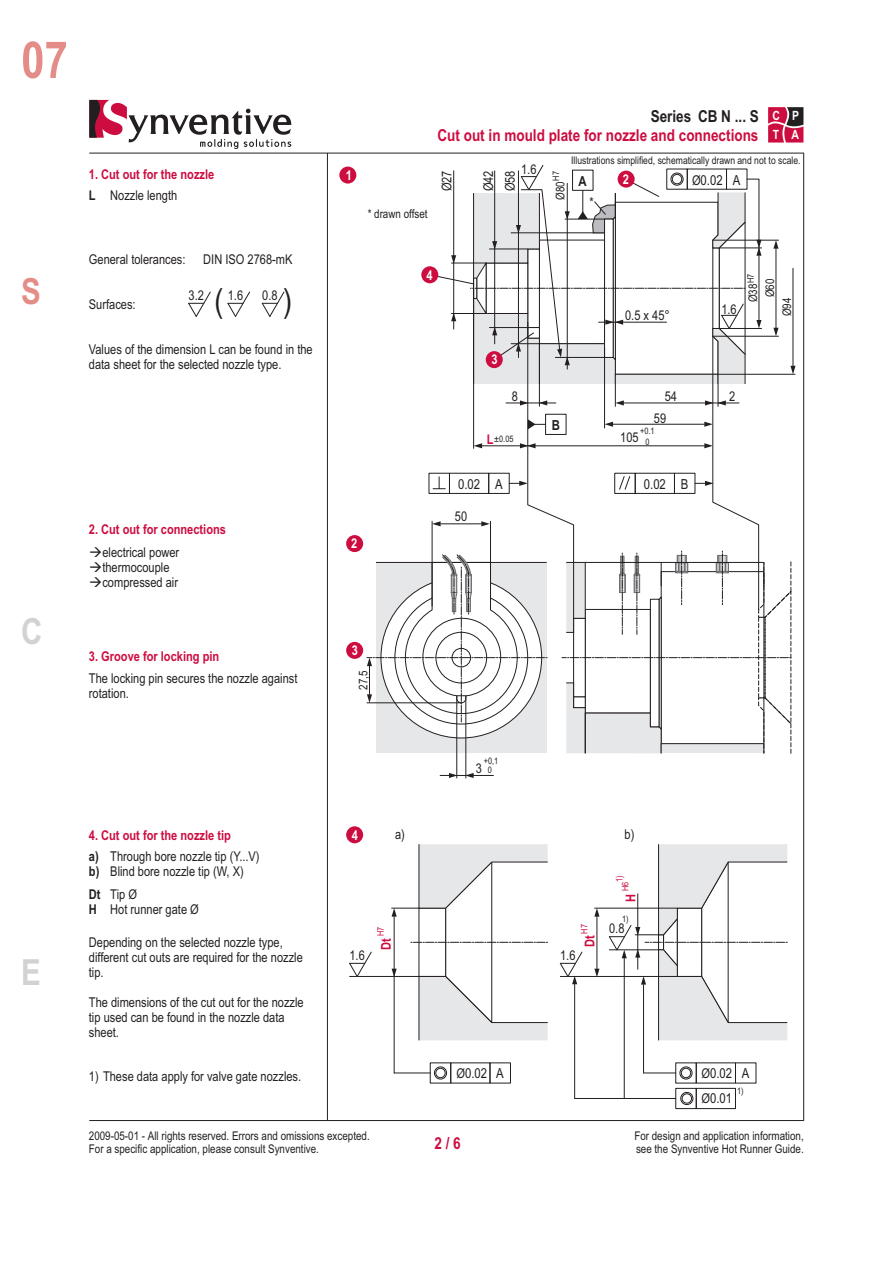
<style>
.page{position:relative;width:893px;height:1263px;background:#fff}
.page>*{position:absolute;margin:0;border:0;box-sizing:border-box;transform-origin:0 0}
.t1{font:700 51px "Arial Narrow";color:#e48c88}
.t2{font:700 36px "Arial Narrow";color:#d1d2d4}
.t3{font:700 36px "Arial Narrow";color:#e48c88}
.t4{font:32.85px "Arial Narrow";color:#231f20}
.t5{font:700 16.5px "Arial Narrow";color:#cd0d40}
.t6{font:700 16.5px "Arial Narrow";color:#231f20}
.t7{font:13.8px "Arial Narrow";color:#231f20}
.t8{font:700 13.8px "Arial Narrow";color:#231f20}
.t9{font:13.5px/15px "Arial Narrow";color:#231f20}
.t10{font:700 13.5px "Arial Narrow";color:#cd0d40}
.t11{font:700 13.5px/15px "Arial Narrow";color:#231f20}
.t12{font:700 13.5px "Arial Narrow";color:#fff}
.t13{font:700 12.75px/19.2px "Arial Narrow";color:#fff}
.t14{font:12px/13.5px "Arial Narrow";color:#231f20}
.t15{font:10.5px "Arial Narrow";color:#231f20}
.t16{font:9px/8.7px "Arial Narrow";color:#231f20;text-align:center}
.t17{font:9px "Arial Narrow";color:#cd0d40}
.s1{font-size:13.5px}
</style>
<div class="page">
<div style="left:346px;top:642px;width:17px;height:17px;background:#cd0d40;border-radius:50%"></div>
<div style="left:346px;top:535px;width:17px;height:17px;background:#cd0d40;border-radius:50%"></div>
<div style="left:339px;top:167px;width:17px;height:17px;background:#cd0d40;border-radius:50%"></div>
<div style="left:346px;top:826px;width:17px;height:17px;background:#cd0d40;border-radius:50%"></div>
<div style="left:490px;top:1063px;width:21px;height:20px;border:1px solid #231f20"></div>
<hr style="left:394px;top:917px;width:1px;height:156px;background:#231f20">
<svg style="left:349px;top:951px;width:23px;height:26px"></svg>
<hr style="left:350px;top:976px;width:69px;height:1px;background:#231f20">
<hr style="left:394px;top:1073px;width:36px;height:1px;background:#231f20">
<svg style="left:392px;top:844px;width:157px;height:197px"></svg>
<div style="left:430px;top:1063px;width:21px;height:20px;border:1px solid #231f20"></div>
<div style="left:450px;top:1063px;width:40px;height:20px;border:1px solid #231f20"></div>
<div style="left:434px;top:1066px;width:13px;height:13px;border:1px solid #231f20;border-radius:50%"></div>
<div style="left:435px;top:1068px;width:11px;height:10px;border:1px solid #231f20;border-radius:50%"></div>
<svg style="left:188px;top:291px;width:23px;height:26px"></svg>
<svg style="left:227px;top:291px;width:23px;height:26px"></svg>
<svg style="left:262px;top:291px;width:22px;height:26px"></svg>
<hr style="left:597px;top:917px;width:1px;height:52px;background:#231f20">
<hr style="left:624px;top:958px;width:1px;height:140px;background:#231f20">
<hr style="left:643px;top:984px;width:1px;height:89px;background:#231f20">
<hr style="left:574px;top:984px;width:1px;height:114px;background:#231f20">
<hr style="left:595px;top:908px;width:82px;height:1px;background:#231f20">
<hr style="left:560px;top:976px;width:117px;height:1px;background:#231f20">
<hr style="left:643px;top:1073px;width:33px;height:1px;background:#231f20">
<hr style="left:575px;top:1098px;width:101px;height:1px;background:#231f20">
<svg style="left:594px;top:969px;width:5px;height:7px"></svg>
<svg style="left:594px;top:908px;width:5px;height:9px"></svg>
<svg style="left:609px;top:844px;width:179px;height:197px"></svg>
<svg style="left:560px;top:951px;width:23px;height:33px"></svg>
<div style="left:675px;top:1088px;width:21px;height:21px;border:1px solid #231f20"></div>
<div style="left:696px;top:1088px;width:40px;height:21px;border:1px solid #231f20"></div>
<div style="left:696px;top:1063px;width:40px;height:20px;border:1px solid #231f20"></div>
<div style="left:680px;top:1092px;width:13px;height:13px;border:1px solid #231f20;border-radius:50%"></div>
<div style="left:679px;top:1066px;width:13px;height:13px;border:1px solid #231f20;border-radius:50%"></div>
<div style="left:682px;top:1093px;width:10px;height:10px;border:1px solid #231f20;border-radius:50%"></div>
<div style="left:681px;top:1068px;width:10px;height:10px;border:1px solid #231f20;border-radius:50%"></div>
<hr style="left:440px;top:775px;width:53px;height:1px;background:#231f20">
<svg style="left:449px;top:773px;width:7px;height:5px"></svg>
<svg style="left:465px;top:773px;width:9px;height:5px"></svg>
<hr style="left:466px;top:692px;width:1px;height:86px;background:#231f20">
<hr style="left:456px;top:692px;width:1px;height:86px;background:#231f20">
<svg style="left:367px;top:165px;width:428px;height:589px"></svg>
<div style="left:486px;top:351px;width:17px;height:17px;background:#cd0d40;border-radius:50%"></div>
<svg style="left:89px;top:100px;width:202px;height:49px"></svg>
<hr style="left:803px;top:153px;width:1px;height:967px;background:#231f20">
<hr style="left:89px;top:153px;width:715px;height:1px;background:#231f20">
<hr style="left:89px;top:1120px;width:715px;height:1px;background:#231f20">
<hr style="left:327px;top:153px;width:1px;height:967px;background:#231f20">
<svg style="left:768px;top:107px;width:35px;height:36px"></svg>
<h1 class="t1" style="left:21px;top:41px;width:48px">07</h1>
<h2 class="t3" style="left:21px;top:278px;width:21px">S</h2>
<p class="t10" style="left:89px;top:169px;width:127px">1. Cut out for the nozzle</p>
<p class="t11" style="left:89px;top:189px;width:8px">L</p>
<p class="t9" style="left:110px;top:189px;width:69px">Nozzle length</p>
<p class="t9" style="left:89px;top:253px;width:98px">General tolerances:</p>
<p class="t9" style="left:89px;top:298px;width:48px">Surfaces:</p>
<p class="t9" style="left:89px;top:343px;width:225px">Values of the dimension L can be found in the data sheet for the selected nozzle type.</p>
<p class="t9" style="left:203px;top:253px;width:91px">DIN ISO 2768-mK</p>
<h3 class="t4" style="left:214px;top:288px;width:10px">(</h3>
<h3 class="t4" style="left:283px;top:288px;width:10px">)</h3>
<p class="t9" style="left:189px;top:289px;width:17px">3.2</p>
<p class="t9" style="left:228px;top:289px;width:17px">1.6</p>
<p class="t9" style="left:262px;top:289px;width:17px">0.8</p>
<h2 class="t2" style="left:21px;top:618px;width:23px">C</h2>
<p class="t10" style="left:89px;top:524px;width:139px">2. Cut out for connections</p>
<p class="t9" style="left:102px;top:546px;width:78px">electrical power</p>
<p class="t9" style="left:102px;top:561px;width:77px">thermocouple compressed air</p>
<p class="t10" style="left:89px;top:651px;width:132px">3. Groove for locking pin</p>
<p class="t9" style="left:89px;top:671px;width:210px">The locking pin secures the nozzle against rotation.</p>
<p class="t12" style="left:346px;top:170px;width:8px">1</p>
<p class="t14" style="left:368px;top:208px;width:61px">* drawn offset</p>
<p class="t6" style="left:651px;top:110px;width:110px">Series CB N ... S</p>
<p class="t5" style="left:437px;top:129px;width:323px">Cut out in mould plate for nozzle and connections</p>
<p class="t13" style="left:772px;top:107px;width:28px">C P<br>T A</p>
<p class="t9" style="left:440px;top:191px;width:22px;rotate:-90deg">Ø27</p>
<p class="t9" style="left:482px;top:191px;width:22px;rotate:-90deg">Ø42</p>
<p class="t9" style="left:521px;top:163px;width:17px">1.6</p>
<p class="t9" style="left:504px;top:191px;width:22px;rotate:-90deg">Ø58</p>
<p class="t15" style="left:571px;top:156px;width:231px">Illustrations simplified, schematically drawn and not to scale.</p>
<p class="t14" style="left:555px;top:200px;width:30px;rotate:-90deg">Ø80<sup>H7</sup></p>
<p class="t8" style="left:578px;top:176px;width:10px">A</p>
<p class="t9" style="left:589px;top:196px;width:6px">*</p>
<p class="t12" style="left:623px;top:174px;width:8px">2</p>
<p class="t7" style="left:692px;top:175px;width:50px"><span class="s1">Ø</span>0.02 A</p>
<p class="t12" style="left:351px;top:539px;width:8px">2</p>
<p class="t12" style="left:426px;top:270px;width:8px">4</p>
<p class="t9" style="left:625px;top:309px;width:46px">0.5 x 45°</p>
<p class="t9" style="left:721px;top:303px;width:17px">1.6</p>
<p class="t14" style="left:747px;top:302px;width:30px;rotate:-90deg">Ø38<sup>H7</sup></p>
<p class="t14" style="left:764px;top:297px;width:20px;rotate:-90deg">Ø60</p>
<p class="t14" style="left:781px;top:316px;width:20px;rotate:-90deg">Ø94</p>
<p class="t12" style="left:491px;top:355px;width:8px">3</p>
<p class="t9" style="left:512px;top:390px;width:8px">8</p>
<p class="t10" style="left:487px;top:434px;width:8px">L</p>
<p class="t16" style="left:494px;top:435px;width:21px">±0.05</p>
<p class="t8" style="left:552px;top:420px;width:10px">B</p>
<p class="t9" style="left:665px;top:390px;width:14px">54</p>
<p class="t9" style="left:729px;top:390px;width:8px">2</p>
<p class="t9" style="left:654px;top:412px;width:14px">59</p>
<p class="t9" style="left:620px;top:431px;width:20px">105</p>
<p class="t16" style="left:640px;top:427px;width:16px;line-height:10.2px">+0.1<br>0</p>
<p class="t7" style="left:458px;top:479px;width:46px">0.02 A</p>
<p class="t7" style="left:644px;top:479px;width:46px">0.02 B</p>
<p class="t9" style="left:455px;top:510px;width:14px">50</p>
<p class="t12" style="left:352px;top:645px;width:8px">3</p>
<p class="t14" style="left:358px;top:690px;width:21px;rotate:-90deg">27,5</p>
<h2 class="t2" style="left:21px;top:958px;width:21px">E</h2>
<p class="t10" style="left:89px;top:830px;width:144px">4. Cut out for the nozzle tip</p>
<p class="t11" style="left:89px;top:850px;width:12px">a) b)</p>
<p class="t11" style="left:89px;top:888px;width:13px">Dt<br>H</p>
<p class="t9" style="left:110px;top:850px;width:151px">Through bore nozzle tip (Y...V)<br>Blind bore nozzle tip (W, X)</p>
<p class="t9" style="left:110px;top:888px;width:90px">Tip Ø<br>Hot runner gate Ø</p>
<p class="t9" style="left:89px;top:936px;width:215px">Depending on the selected nozzle type, different cut outs are required for the nozzle tip.</p>
<p class="t9" style="left:89px;top:996px;width:216px">The dimensions of the cut out for the nozzle tip used can be found in the nozzle data sheet.</p>
<p class="t9" style="left:89px;top:1070px;width:214px">1) These data apply for valve gate nozzles.</p>
<p class="t12" style="left:352px;top:830px;width:8px">4</p>
<p class="t9" style="left:395px;top:828px;width:11px">a)</p>
<p class="t9" style="left:349px;top:949px;width:17px">1.6</p>
<p class="t17" style="left:377px;top:936px;width:11px;rotate:-90deg">H7</p>
<p class="t10" style="left:381px;top:950px;width:13px;rotate:-90deg">Dt</p>
<p class="t14" style="left:89px;top:1130px;width:282px">2009-05-01 - All rights reserved. Errors and omissions excepted.<br>For a specific application, please consult Synventive.</p>
<p class="t16" style="left:484px;top:757px;width:16px">+0,1<br>0</p>
<p class="t9" style="left:476px;top:762px;width:8px">3</p>
<p class="t7" style="left:456px;top:1068px;width:32px"><span class="s1">Ø</span>0.02</p>
<p class="t7" style="left:496px;top:1068px;width:9px">A</p>
<p class="t5" style="left:434px;top:1137px;width:28px">2 / 6</p>
<p class="t9" style="left:625px;top:828px;width:11px">b)</p>
<p class="t17" style="left:616px;top:882px;width:8px;rotate:-90deg">1)</p>
<p class="t16" style="left:622px;top:915px;width:8px">1)</p>
<p class="t17" style="left:622px;top:891px;width:11px;rotate:-90deg">H6</p>
<p class="t10" style="left:626px;top:902px;width:9px;rotate:-90deg">H</p>
<p class="t17" style="left:581px;top:934px;width:11px;rotate:-90deg">H7</p>
<p class="t9" style="left:609px;top:922px;width:17px">0.8</p>
<p class="t9" style="left:560px;top:949px;width:17px">1.6</p>
<p class="t10" style="left:585px;top:947px;width:13px;rotate:-90deg">Dt</p>
<p class="t7" style="left:701px;top:1068px;width:32px"><span class="s1">Ø</span>0.02</p>
<p class="t7" style="left:742px;top:1068px;width:9px">A</p>
<p class="t16" style="left:737px;top:1087px;width:8px">1)</p>
<p class="t7" style="left:701px;top:1093px;width:32px"><span class="s1">Ø</span>0.01</p>
<p class="t14" style="left:634px;top:1130px;width:171px">For design and application information, see the Synventive Hot Runner Guide.</p>
</div>
